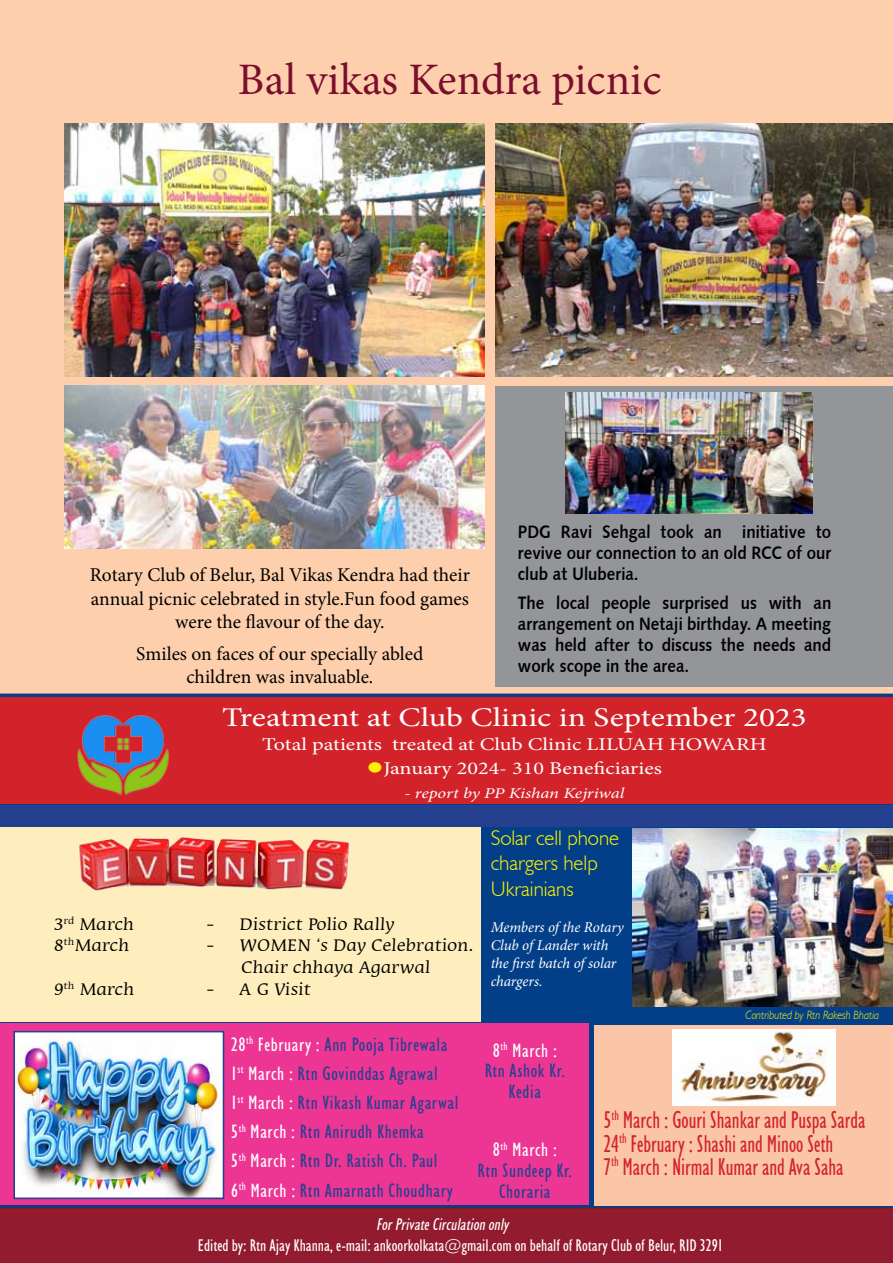
<style>
.page{position:relative;width:893px;height:1263px;background:#fff}
.page>*{position:absolute;margin:0;border:0;box-sizing:border-box;transform-origin:0 0}
.t1{font:45px "Minion Pro";color:#7a0f2d}
.t2{font:27px "Minion Pro";color:#fff;scale:1.23 1}
.t3{font:condensed 24.45px/23.1px "Humanist 521 BT";color:#d2232a;scale:.88 1}
.t4{font:300 21px/25.2px "Humanist 521 BT";color:#fff200}
.t5{font:19.5px/23.4px "Minion Pro";color:#000;text-align:center}
.t6{font:condensed 19.35px/29.2px "Humanist 521 BT";letter-spacing:.03em;color:#25408f;text-align:center}
.t7{font:18px/21px "Humanist 531 BT Bold A";color:#000;text-align:justify;scale:.9 1}
.t8{font:18px/21.6px "Mirarae BT";color:#000;text-align:center}
.t9{font:18px "Minion Pro";color:#fff;scale:1.23 1}
.t10{font:condensed 16.95px "Humanist 521 BT";color:#fff}
.t11{font:italic condensed 16.95px "Humanist 521 BT";color:#fff}
.t12{font:italic 15px/18px "Minion Pro";letter-spacing:-.01em;color:#fff}
.t13{font:italic 15px "Minion Pro";letter-spacing:-.01em;color:#fff;scale:1.23 1}
.t14{font:italic 300 12px "Humanist 521 BT";color:#fff200;scale:.9 1}
.s1{color:#fff200}
.s2{color:#fff}
</style>
<div class="page">
<div style="left:0;top:693px;width:893px;height:515px;background:#023f88"></div>
<div style="left:0;top:1208px;width:893px;height:55px;background:#921b2f"></div>
<div style="left:0;top:1023px;width:588px;height:182px;background:#ed3694"></div>
<img style="left:16px;top:1034px;width:205px;height:162px">
<div style="left:13px;top:1031px;width:211px;height:168px;border:2px solid #25408f"></div>
<div style="left:594px;top:1025px;width:299px;height:180px;background:#fbc6a7"></div>
<img style="left:672px;top:1029px;width:164px;height:76px">
<div style="left:0;top:825px;width:481px;height:197px;background:#ffeebd"></div>
<img style="left:79px;top:837px;width:270px;height:54px">
<div style="left:0;top:806px;width:893px;height:21px;background:#25408f"></div>
<div style="left:0;top:0;width:893px;height:693px;background:#fdcfad"></div>
<div style="left:0;top:697px;width:893px;height:107px;background:#d2232a"></div>
<img style="left:78px;top:715px;width:99px;height:91px">
<img style="left:65px;top:123px;width:420px;height:253px">
<img style="left:65px;top:385px;width:420px;height:163px">
<img style="left:495px;top:123px;width:398px;height:253px">
<div style="left:496px;top:386px;width:397px;height:301px;background:#939598"></div>
<img style="left:566px;top:393px;width:246px;height:120px">
<img style="left:632px;top:828px;width:261px;height:179px">
<h1 class="t1" style="left:238px;top:50px;width:425px">Bal vikas Kendra picnic</h1>
<p class="t5" style="left:90px;top:563px;width:382px">Rotary Club of Belur, Bal Vikas Kendra had their annual picnic celebrated in style.Fun food games were the flavour of the day.</p>
<p class="t5" style="left:136px;top:642px;width:289px">Smiles on faces of our specially abled children was invaluable.</p>
<p class="t7" style="left:518px;top:521px;width:350px">PDG Ravi Sehgal took an initiative to revive our connection to an old RCC of our club at Uluberia.</p>
<p class="t7" style="left:518px;top:592px;width:350px">The local people surprised us with an arrangement on Netaji birthday. A meeting was held after to discuss the needs and work scope in the area.</p>
<h2 class="t2" style="left:222px;top:699px;width:477px">Treatment at Club Clinic in September 2023</h2>
<p class="t9" style="left:262px;top:732px;width:412px">Total patients treated at Club Clinic LILUAH HOWARH</p>
<p class="t9" style="left:367px;top:756px;width:241px"><span class="s1">●</span>January 2024- 310 Beneficiaries</p>
<p class="t13" style="left:405px;top:782px;width:180px">- report by PP Kishan Kejriwal</p>
<p class="t8" style="left:53px;top:913px;width:82px">3<sup>rd</sup> March</p>
<p class="t8" style="left:206px;top:913px;width:189px">- District Polio Rally</p>
<p class="t8" style="left:53px;top:935px;width:77px">8<sup>th</sup>March</p>
<p class="t8" style="left:206px;top:935px;width:269px">- WOMEN ‘s Day Celebration.<br>Chair chhaya Agarwal</p>
<p class="t8" style="left:53px;top:978px;width:82px">9<sup>th</sup> March</p>
<p class="t8" style="left:206px;top:978px;width:106px">- A G Visit</p>
<p class="t4" style="left:491px;top:825px;width:130px">Solar cell phone chargers help<br>Ukrainians</p>
<p class="t12" style="left:491px;top:918px;width:135px">Members of the Rotary<br>Club of Lander with the first batch of solar chargers.</p>
<p class="t14" style="left:745px;top:1008px;width:150px">Contributed by Rtn Rakesh Bhatia</p>
<p class="t6" style="left:231px;top:1029px;width:229px;text-align:left"><span class="s2">28</span><sup>th</sup> <span class="s2">February :</span> Ann Pooja Tibrewala <span class="s2">1</span><sup>st</sup> <span class="s2">March :</span> Rtn Govinddas Agrawal<br><span class="s2">1</span><sup>st</sup> <span class="s2">March :</span> Rtn Vikash Kumar Agarwal <span class="s2">5</span><sup>th</sup> <span class="s2">March :</span> Rtn Anirudh Khemka<br><span class="s2">5</span><sup>th</sup> <span class="s2">March :</span> Rtn Dr. Ratish Ch. Paul<br><span class="s2">6</span><sup>th</sup> <span class="s2">March :</span> Rtn Amarnath Choudhary</p>
<p class="t6" style="left:485px;top:1040px;width:82px;line-height:20.7px"><span class="s2">8</span><sup>th</sup> <span class="s2">March :<br></span>Rtn Ashok Kr.<br>Kedia</p>
<p class="t6" style="left:478px;top:1139px;width:96px;line-height:20.7px"><span class="s2">8</span><sup>th</sup> <span class="s2">March :<br></span>Rtn Sundeep Kr.<br>Choraria</p>
<p class="t3" style="left:604px;top:1108px;width:299px">5<sup>th</sup> March : Gouri Shankar and Puspa Sarda<br>24<sup>th</sup> February : Shashi and Minoo Seth<br>7<sup>th</sup> March : Nirmal Kumar and Ava Saha</p>
<p class="t11" style="left:376px;top:1214px;width:134px">ForPrivateCirculationonly</p>
<p class="t10" style="left:198px;top:1235px;width:527px">Edited by: Rtn Ajay Khanna, e-mail: ankoorkolkata@gmail.com on behalf of Rotary Club of Belur, RID 3291</p>
</div>
